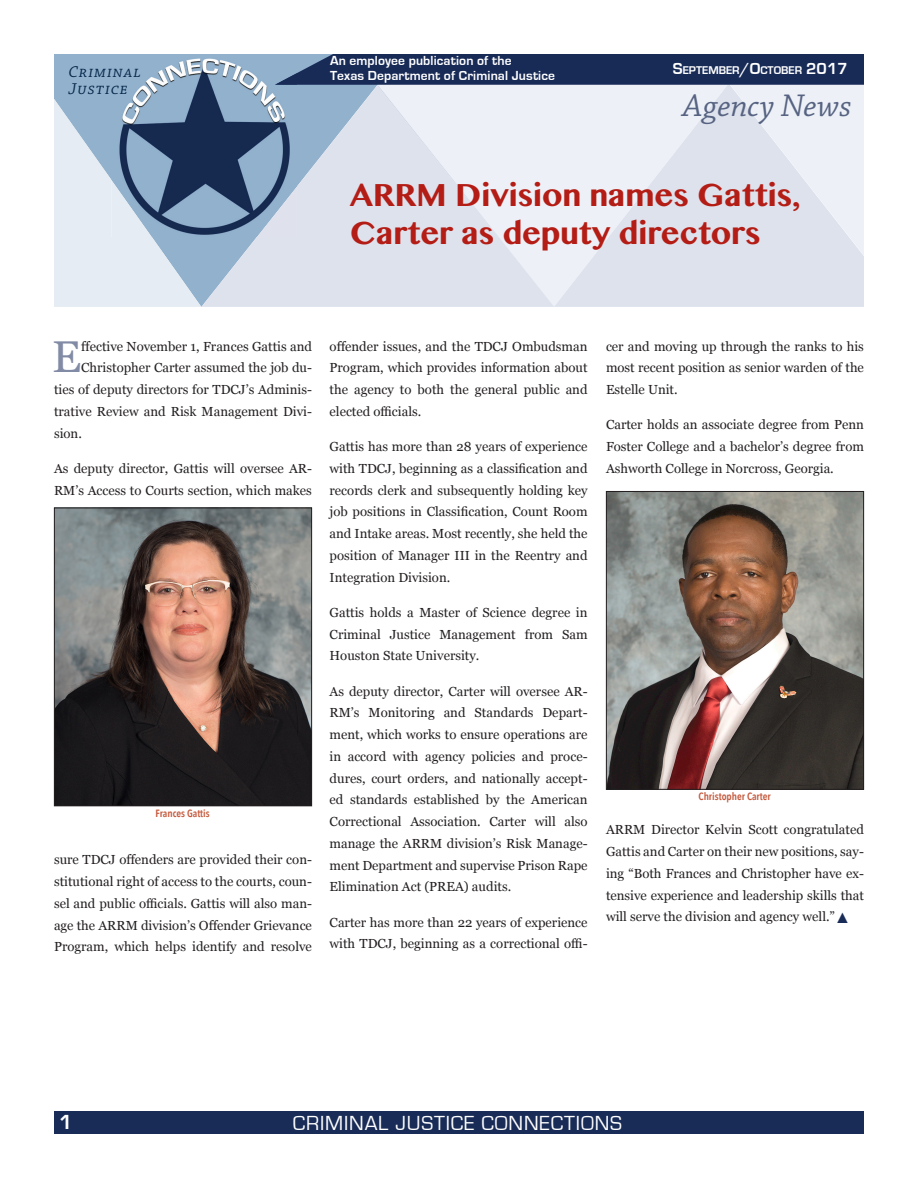
<style>
.page{position:relative;width:918px;height:1188px;background:#fff}
.page>*{position:absolute;margin:0;border:0;box-sizing:border-box;transform-origin:0 0}
._1st_paragraph_w__Dr{font:44.55px "Georgia";color:#828ba5}
.Section_Header{font:italic 33px "Chaparral Pro";letter-spacing:.005em;color:#576382}
.Headline{font:700 31.5px/37.8px "Lao MN";letter-spacing:-.01em;color:#b41d15}
.t1{font:21px "Eurostile";letter-spacing:.04em;color:#fff}
.t2{font:700 21px "Eurostile";color:#fff}
.t3{font:italic 16.5px "Chaparral Pro";letter-spacing:.07em;color:#07274b}
.t4{font:700 13.5px "Eurostile";letter-spacing:.01em;color:#fff}
.article_body_text{font:13.2px/21.8px "Georgia";color:#231f20;text-align:justify}
._1st_paragraph_w__Dr-2{font:13.2px "Georgia";color:#231f20}
.t5{font:700 11.55px "Eurostile";color:#fff}
.t6{font:600 10.5px "Avenir Next Condensed";color:#c5583b}
.s1{font-size:16.5px}
.s2{font-family:"Arial";font-size:15px;color:#192c57}
</style>
<div class="page">
<div style="left:54px;top:54px;width:57px;height:45px;background:#91b1cd"></div>
<img style="left:111px;top:54px;width:164px;height:45px">
<svg style="left:54px;top:99px;width:147px;height:208px;background:#a9bbcd"></svg>
<img style="left:111px;top:180px;width:41px;height:57px">
<svg style="left:201px;top:86px;width:74px;height:221px;background:#7b90ac"></svg>
<svg style="left:275px;top:54px;width:589px;height:253px;background:#c7cedc"></svg>
<img style="left:257px;top:187px;width:40px;height:50px">
<div style="left:54px;top:1112px;width:810px;height:22px;background:#192c57"></div>
<img style="left:56px;top:510px;width:254px;height:294px">
<div style="left:54px;top:508px;width:258px;height:298px;border:1px solid #231f20"></div>
<img style="left:608px;top:493px;width:254px;height:295px">
<div style="left:606px;top:491px;width:258px;height:299px;border:1px solid #231f20"></div>
<p class="t3" style="left:68px;top:63px;width:74px">Criminal</p>
<p class="t3" style="left:68px;top:80px;width:61px">Justice</p>
<p class="t4" style="left:330px;top:53px;width:183px">An employee publication of the</p>
<p class="t4" style="left:330px;top:68px;width:227px">Texas Department of Criminal Justice</p>
<p class="t5" style="left:673px;top:64px;width:176px"><span class="s1">S</span>EPTEMBER<span class="s1">/O</span>CTOBER <span class="s1">2017</span></p>
<p class="Section_Header" style="left:683px;top:87px;width:170px">Agency News</p>
<p class="Headline" style="left:350px;top:177px;width:453px">ARRM Division names Gattis,<br>Carter as deputy directors</p>
<p class="_1st_paragraph_w__Dr" style="left:52px;top:325px;width:31px">E</p>
<p class="_1st_paragraph_w__Dr-2" style="left:81px;top:336px;width:232px">ffective November 1, Frances Gattis and</p>
<p class="_1st_paragraph_w__Dr-2" style="left:81px;top:358px;width:232px">Christopher Carter assumed the job du-</p>
<p class="_1st_paragraph_w__Dr-2" style="left:54px;top:380px;width:259px">ties of deputy directors for TDCJ’s Adminis-</p>
<p class="_1st_paragraph_w__Dr-2" style="left:54px;top:402px;width:259px">trative Review and Risk Management Divi-</p>
<p class="_1st_paragraph_w__Dr-2" style="left:54px;top:423px;width:29px">sion.</p>
<p class="article_body_text" style="left:54px;top:457px;width:259px">As deputy director, Gattis will oversee AR-<br>RM’s Access to Courts section, which makes</p>
<p class="t6" style="left:156px;top:804px;width:56px">Frances Gattis</p>
<p class="article_body_text" style="left:54px;top:848px;width:259px">sure TDCJ offenders are provided their con&shy;stitutional right of access to the courts, coun&shy;sel and public officials. Gattis will also man&shy;age the ARRM division’s Offender Grievance Program, which helps identify and resolve</p>
<p class="article_body_text" style="left:330px;top:335px;width:259px">offender issues, and the TDCJ Ombudsman Program, which provides information about the agency to both the general public and elected officials.</p>
<p class="article_body_text" style="left:330px;top:435px;width:260px">Gattis has more than 28 years of experience with TDCJ, beginning as a classification and records clerk and subsequently holding key job positions in Classification, Count Room and Intake areas. Most recently, she held the position of Manager III in the Reentry and Integration Division.</p>
<p class="article_body_text" style="left:330px;top:601px;width:260px">Gattis holds a Master of Science degree in Criminal Justice Management from Sam Houston State University.</p>
<p class="article_body_text" style="left:330px;top:680px;width:259px">As deputy director, Carter will oversee AR-RM’s Monitoring and Standards Depart&shy;ment, which works to ensure operations are in accord with agency policies and proce&shy;dures, court orders, and nationally accept&shy;ed standards established by the American Correctional Association. Carter will also manage the ARRM division’s Risk Manage&shy;ment Department and supervise Prison Rape Elimination Act (PREA) audits.</p>
<p class="article_body_text" style="left:330px;top:911px;width:259px">Carter has more than 22 years of experience with TDCJ, beginning as a correctional offi-</p>
<p class="article_body_text" style="left:606px;top:335px;width:259px">cer and moving up through the ranks to his most recent position as senior warden of the Estelle Unit.</p>
<p class="article_body_text" style="left:606px;top:413px;width:260px">Carter holds an associate degree from Penn Foster College and a bachelor’s degree from Ashworth College in Norcross, Georgia.</p>
<p class="t6" style="left:698px;top:787px;width:74px">Christopher Carter</p>
<p class="article_body_text" style="left:606px;top:818px;width:259px">ARRM Director Kelvin Scott congratulated Gattis and Carter on their new positions, say&shy;ing “Both Frances and Christopher have ex&shy;tensive experience and leadership skills that will serve the division and agency well.”<span class="s2">▲</span></p>
<p class="t2" style="left:59px;top:1111px;width:15px">1</p>
<p class="t1" style="left:293px;top:1112px;width:331px">CRIMINAL JUSTICE CONNECTIONS</p>
</div>
